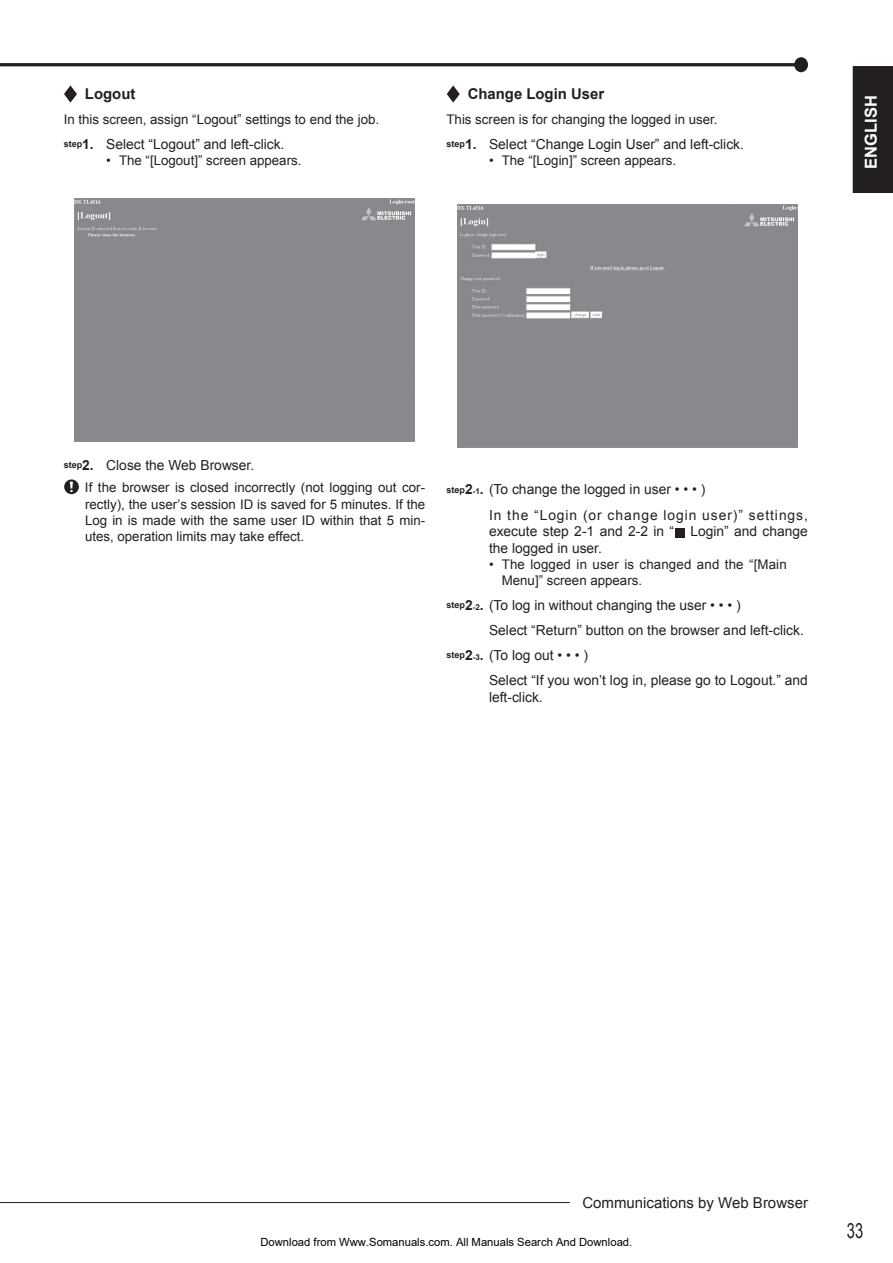
<style>
.page{position:relative;width:893px;height:1263px;background:#fff}
.page>*{position:absolute;margin:0;border:0;box-sizing:border-box;transform-origin:0 0}
.t1{font:21px "Arial";color:#231f20;scale:.7 1}
.t2{font:700 16.5px "Arial";color:#fff}
.t3{font:15px "Arial";color:#231f20}
.t4{font:700 14.85px "Arial";color:#231f20}
.t5{font:13.8px/16.6px "Arial";color:#231f20}
.t6{font:13.8px/25px "Arial";letter-spacing:.07em;color:#231f20}
.t7{font:13.35px/15.9px "Arial";color:#231f20}
.t8{font:11.25px "Arial";color:#000}
.s1{font-weight:700;font-size:9px}
.s2{font-weight:700}
.s3{font-weight:700;font-size:8.1px}
</style>
<div class="page">
<hr style="left:0;top:1202px;width:570px;height:1px;background:#231f20">
<hr style="left:0;top:63px;width:795px;height:3px;background:#231f20">
<div style="left:794px;top:57px;width:14px;height:15px;background:#231f20;border-radius:50%"></div>
<svg style="left:64px;top:85px;width:13px;height:18px"></svg>
<div style="left:74px;top:199px;width:340px;height:242px;background:#87898c"></div>
<svg style="left:64px;top:479px;width:15px;height:15px"></svg>
<div style="left:65px;top:481px;width:13px;height:12px;border:1px solid #231f20;border-radius:50%"></div>
<svg style="left:447px;top:85px;width:13px;height:18px"></svg>
<div style="left:457px;top:205px;width:340px;height:242px;background:#87898c"></div>
<div style="left:675px;top:528px;width:9px;height:9px;background:#231f20"></div>
<div style="left:853px;top:66px;width:40px;height:126px;background:#231f20"></div>
<p class="t4" style="left:85px;top:85px;width:52px">Logout</p>
<p class="t7" style="left:64px;top:112px;width:317px">In this screen, assign “Logout” settings to end the job.</p>
<p class="t5" style="left:64px;top:136px;width:222px"><span class="s1">step</span><span class="s2">1.</span> Select “Logout” and left-click.</p>
<p class="t7" style="left:106px;top:153px;width:197px">• The “[Logout]” screen appears.</p>
<p class="t4" style="left:468px;top:85px;width:138px">Change Login User</p>
<p class="t7" style="left:446px;top:112px;width:273px">This screen is for changing the logged in user.</p>
<p class="t5" style="left:446px;top:136px;width:299px"><span class="s1">step</span><span class="s2">1.</span> Select “Change Login User” and left-click.</p>
<p class="t7" style="left:489px;top:153px;width:189px">• The “[Login]” screen appears.</p>
<p class="t2" style="left:862px;top:169px;width:75px;rotate:-90deg">ENGLISH</p>
<p class="t5" style="left:64px;top:456px;width:192px"><span class="s1">step</span><span class="s2">2.</span> Close the Web Browser.</p>
<p class="t7" style="left:85px;top:478px;width:342px;line-height:17.5px">If the browser is closed incorrectly (not logging out cor&shy;rectly), the user’s session ID is saved for 5 minutes. If the</p>
<p class="t7" style="left:85px;top:513px;width:342px">Log in is made with the same user ID within that 5 min&shy;utes, operation limits may take effect.</p>
<p class="t6" style="left:489px;top:477px;width:320px;text-indent:-43px"><span class="s1">step</span><span class="s2">2</span><span class="s3">-1</span><span class="s2">.</span> (To change the logged in user • • • )<br>In the “Login (or change login user)” settings,</p>
<p class="t5" style="left:489px;top:523px;width:320px">execute step 2-1 and 2-2 in “ Login” and change the logged in user.</p>
<p class="t7" style="left:502px;top:556px;width:286px;text-indent:-13px">• The logged in user is changed and the “[Main<br>Menu]” screen appears.</p>
<p class="t5" style="left:446px;top:596px;width:296px"><span class="s1">step</span><span class="s2">2</span><span class="s3">-2</span><span class="s2">.</span> (To log in without changing the user • • • )</p>
<p class="t5" style="left:489px;top:622px;width:316px">Select “Return” button on the browser and left-click.</p>
<p class="t5" style="left:446px;top:647px;width:143px"><span class="s1">step</span><span class="s2">2</span><span class="s3">-3</span><span class="s2">.</span> (To log out • • • )</p>
<p class="t5" style="left:489px;top:672px;width:320px">Select “If you won’t log in, please go to Logout.” and</p>
<p class="t5" style="left:489px;top:688px;width:55px">left-click.</p>
<p class="t3" style="left:582px;top:1194px;width:227px">Communications by Web Browser</p>
<p class="t8" style="left:260px;top:1235px;width:373px">Download from Www.Somanuals.com. All Manuals Search And Download.</p>
<h1 class="t1" style="left:847px;top:1219px;width:25px">33</h1>
</div>
